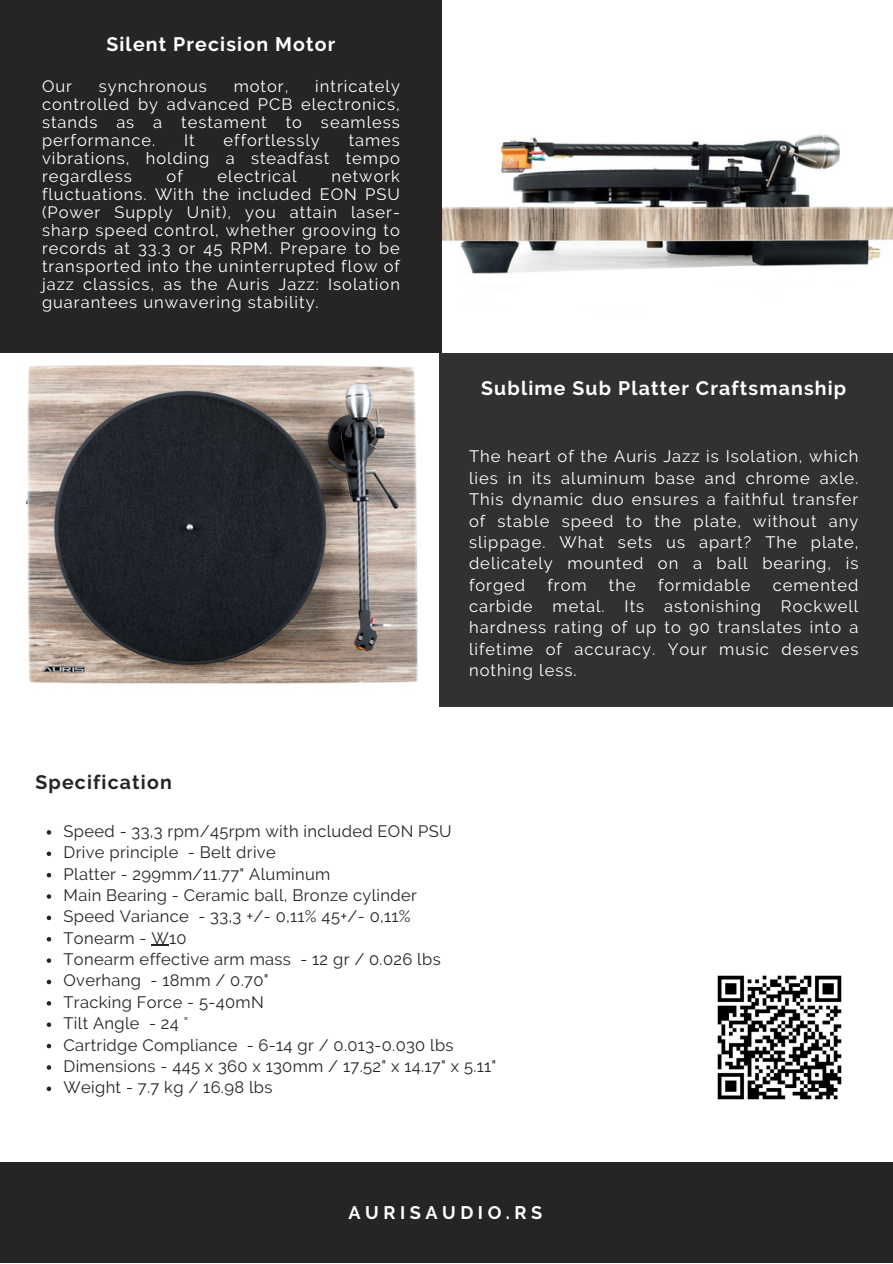
<style>
.page{position:relative;width:893px;height:1264px;background:#fff}
.page>*{position:absolute;margin:0;border:0;box-sizing:border-box;transform-origin:0 0}
.t1{font:700 19.5px "Raleway";letter-spacing:.06em;color:#fff}
.t2{font:700 19.5px "Raleway";letter-spacing:.06em;color:#262425}
.t3{font:700 18.15px "Raleway";letter-spacing:.25em;color:#fff}
.t4{font:16.5px/18px "Raleway";letter-spacing:.06em;color:#fff;text-align:justify}
.t5{font:16.5px "Raleway";letter-spacing:.02em;color:#262425}
</style>
<div class="page">
<img style="left:442px;top:134px;width:450px;height:140px">
<div style="left:0;top:0;width:442px;height:353px;background:#262425"></div>
<div style="left:436px;top:353px;width:456px;height:353px;background:#333032"></div>
<img style="left:25px;top:353px;width:413px;height:353px">
<div style="left:0;top:1162px;width:892px;height:100px;background:#262425"></div>
<img style="left:717px;top:975px;width:125px;height:125px">
<svg style="left:47px;top:830px;width:4px;height:4px"></svg>
<svg style="left:47px;top:851px;width:4px;height:5px"></svg>
<svg style="left:47px;top:872px;width:4px;height:5px"></svg>
<svg style="left:47px;top:894px;width:4px;height:4px"></svg>
<svg style="left:47px;top:915px;width:4px;height:5px"></svg>
<svg style="left:47px;top:937px;width:4px;height:4px"></svg>
<svg style="left:151px;top:944px;width:18px;height:2px"></svg>
<svg style="left:47px;top:958px;width:4px;height:4px"></svg>
<svg style="left:47px;top:979px;width:4px;height:5px"></svg>
<svg style="left:47px;top:1001px;width:4px;height:4px"></svg>
<svg style="left:47px;top:1022px;width:4px;height:4px"></svg>
<svg style="left:47px;top:1043px;width:4px;height:5px"></svg>
<svg style="left:47px;top:1065px;width:4px;height:4px"></svg>
<svg style="left:47px;top:1086px;width:4px;height:5px"></svg>
<p class="t1" style="left:106px;top:33px;width:230px">Silent Precision Motor</p>
<p class="t4" style="left:42px;top:77px;width:359px;text-indent:273px">intricately controlled by advanced PCB electronics, stands as a testament to seamless performance.</p>
<p class="t4" style="left:42px;top:77px;width:31px">Our</p>
<p class="t4" style="left:99px;top:77px;width:109px">synchronous</p>
<p class="t4" style="left:234px;top:77px;width:56px">motor,</p>
<p class="t4" style="left:184px;top:131px;width:12px">It</p>
<p class="t4" style="left:223px;top:131px;width:98px">effortlessly</p>
<p class="t4" style="left:42px;top:131px;width:359px;text-indent:306px">tames vibrations, holding a steadfast tempo regardless</p>
<p class="t4" style="left:166px;top:167px;width:18px">of</p>
<p class="t4" style="left:217px;top:167px;width:81px">electrical</p>
<p class="t4" style="left:42px;top:167px;width:359px;text-indent:289px">network fluctuations. With the included EON PSU (Power Supply Unit), you attain laser&shy;sharp speed control, whether grooving to records at 33.3 or 45 RPM. Prepare to be transported into the uninterrupted flow of jazz classics, as the Auris Jazz: Isolation guarantees unwavering stability.</p>
<p class="t1" style="left:481px;top:377px;width:366px">Sublime Sub Platter Craftsmanship</p>
<p class="t4" style="left:469px;top:446px;width:391px;line-height:21.3px">The heart of the Auris Jazz is Isolation, which lies in its aluminum base and chrome axle.<br>This dynamic duo ensures a faithful transfer of stable speed to the plate, without any slippage. What sets us apart? The plate, delicately mounted on a ball bearing, is forged</p>
<p class="t4" style="left:547px;top:576px;width:41px">from</p>
<p class="t4" style="left:609px;top:576px;width:28px">the</p>
<p class="t4" style="left:658px;top:576px;width:94px">formidable</p>
<p class="t4" style="left:469px;top:574px;width:391px;line-height:21.3px;text-indent:303px">cemented carbide metal. Its astonishing Rockwell hardness rating of up to 90 translates into a lifetime of accuracy. Your music deserves nothing less.</p>
<p class="t2" style="left:35px;top:770px;width:138px">Specification</p>
<p class="t5" style="left:64px;top:821px;width:389px">Speed - 33,3 rpm/45rpm with included EON PSU</p>
<p class="t5" style="left:64px;top:842px;width:214px">Drive principle - Belt drive</p>
<p class="t5" style="left:64px;top:864px;width:268px">Platter - 299mm/11.77" Aluminum</p>
<p class="t5" style="left:64px;top:885px;width:355px">Main Bearing - Ceramic ball, Bronze cylinder</p>
<p class="t5" style="left:64px;top:906px;width:348px">Speed Variance - 33,3 +/- 0,11% 45+/- 0,11%</p>
<p class="t5" style="left:64px;top:928px;width:124px">Tonearm - W10</p>
<p class="t5" style="left:64px;top:949px;width:378px">Tonearm effective arm mass - 12 gr / 0.026 lbs</p>
<p class="t5" style="left:64px;top:970px;width:206px">Overhang - 18mm / 0.70"</p>
<p class="t5" style="left:64px;top:992px;width:202px">Tracking Force - 5-40mN</p>
<p class="t5" style="left:64px;top:1013px;width:126px">Tilt Angle - 24 °</p>
<p class="t5" style="left:64px;top:1035px;width:391px">Cartridge Compliance - 6-14 gr / 0.013-0.030 lbs</p>
<p class="t5" style="left:64px;top:1056px;width:434px">Dimensions - 445 x 360 x 130mm / 17.52" x 14.17" x 5.11"</p>
<p class="t5" style="left:64px;top:1077px;width:210px">Weight - 7.7 kg / 16.98 lbs</p>
<p class="t3" style="left:348px;top:1202px;width:195px">AURISAUDIO.RS</p>
</div>
